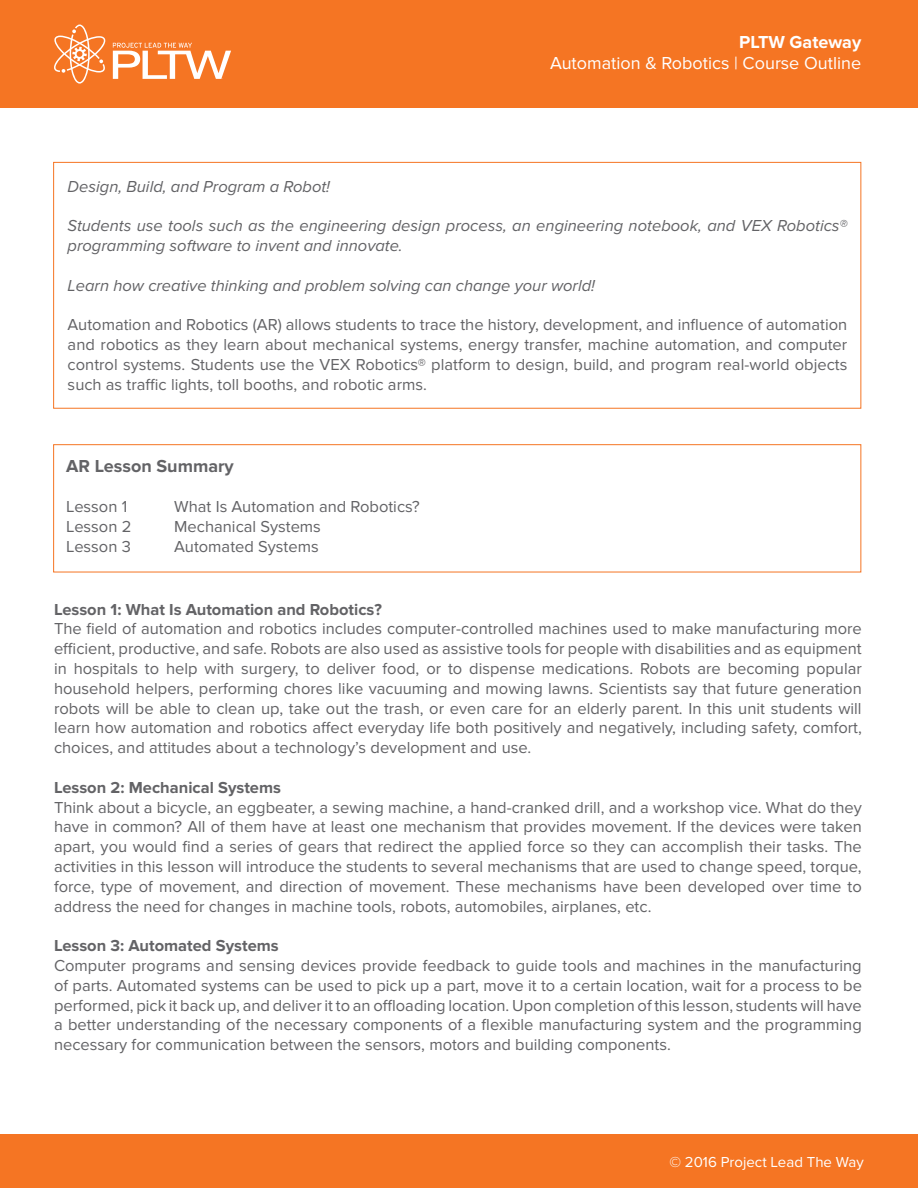
<style>
.page{position:relative;width:918px;height:1188px;background:#fff}
.page>*{position:absolute;margin:0;border:0;box-sizing:border-box;transform-origin:0 0}
.t1{font:18px "Proxima Nova";color:#fff}
.t2{font:700 18px "Proxima Nova";color:#636366}
.t3{font:700 18px "Proxima Nova";color:#fff}
.t4{font:16.5px/19.8px "Proxima Nova";color:#636366;text-align:justify}
.t5{font:italic 16.5px/19.8px "Proxima Nova";color:#636366}
.t6{font:700 16.5px "Proxima Nova";color:#636366}
.t7{font:15px "Proxima Nova";color:#fff}
</style>
<div class="page">
<div style="left:0;top:0;width:918px;height:108px;background:#f57523"></div>
<svg style="left:113px;top:43px;width:118px;height:36px"></svg>
<svg style="left:54px;top:25px;width:51px;height:59px"></svg>
<div style="left:0;top:1134px;width:918px;height:54px;background:#f57523"></div>
<div style="left:53px;top:162px;width:808px;height:247px;border:1px solid #f57523"></div>
<div style="left:53px;top:444px;width:808px;height:128px;border:1px solid #f57523"></div>
<p class="t3" style="left:739px;top:32px;width:124px">PLTW Gateway</p>
<p class="t1" style="left:550px;top:53px;width:313px">Automation &amp; Robotics | Course Outline</p>
<p class="t5" style="left:68px;top:177px;width:264px">Design, Build, and Program a Robot!</p>
<p class="t5" style="left:68px;top:216px;width:781px">Students use tools such as the engineering design process, an engineering notebook, and VEX Robotics® programming software to invent and innovate.</p>
<p class="t5" style="left:68px;top:276px;width:529px">Learn how creative thinking and problem solving can change your world!</p>
<p class="t4" style="left:68px;top:315px;width:781px">Automation and Robotics (AR) allows students to trace the history, development, and influence of automation and robotics as they learn about mechanical systems, energy transfer, machine automation, and computer control systems. Students use the VEX Robotics® platform to design, build, and program real-world objects such as traffic lights, toll booths, and robotic arms.</p>
<p class="t2" style="left:66px;top:456px;width:169px">AR Lesson Summary</p>
<p class="t4" style="left:66px;top:497px;width:63px">Lesson 1</p>
<p class="t4" style="left:174px;top:497px;width:247px">What Is Automation and Robotics?</p>
<p class="t4" style="left:66px;top:517px;width:67px">Lesson 2</p>
<p class="t4" style="left:174px;top:517px;width:148px">Mechanical Systems</p>
<p class="t4" style="left:66px;top:537px;width:66px">Lesson 3</p>
<p class="t4" style="left:174px;top:537px;width:146px">Automated Systems</p>
<p class="t6" style="left:54px;top:600px;width:329px">Lesson 1: What Is Automation and Robotics?</p>
<p class="t4" style="left:54px;top:620px;width:809px">The field of automation and robotics includes computer-controlled machines used to make manufacturing more efficient, productive, and safe. Robots are also used as assistive tools for people with disabilities and as equipment in hospitals to help with surgery, to deliver food, or to dispense medications. Robots are becoming popular household helpers, performing chores like vacuuming and mowing lawns. Scientists say that future generation robots will be able to clean up, take out the trash, or even care for an elderly parent. In this unit students will learn how automation and robotics affect everyday life both positively and negatively, including safety, comfort, choices, and attitudes about a technology’s development and use.</p>
<p class="t6" style="left:54px;top:778px;width:229px">Lesson 2: Mechanical Systems</p>
<p class="t4" style="left:54px;top:798px;width:809px">Think about a bicycle, an eggbeater, a sewing machine, a hand-cranked drill, and a workshop vice. What do they have in common? All of them have at least one mechanism that provides movement. If the devices were taken apart, you would find a series of gears that redirect the applied force so they can accomplish their tasks. The activities in this lesson will introduce the students to several mechanisms that are used to change speed, torque, force, type of movement, and direction of movement. These mechanisms have been developed over time to address the need for changes in machine tools, robots, automobiles, airplanes, etc.</p>
<p class="t6" style="left:54px;top:936px;width:226px">Lesson 3: Automated Systems</p>
<p class="t4" style="left:54px;top:956px;width:809px">Computer programs and sensing devices provide feedback to guide tools and machines in the manufacturing of parts. Automated systems can be used to pick up a part, move it to a certain location, wait for a process to be performed, pick it back up, and deliver it to an offloading location. Upon completion of this lesson, students will have a better understanding of the necessary components of a flexible manufacturing system and the programming necessary for communication between the sensors, motors and building components.</p>
<p class="t7" style="left:822px;top:1144px;width:44px">Page 1</p>
<p class="t7" style="left:705px;top:1162px;width:160px">© Project Lead The Way</p>
<p class="t7" style="left:669px;top:1153px;width:196px">© 2016 Project Lead The Way</p>
</div>
